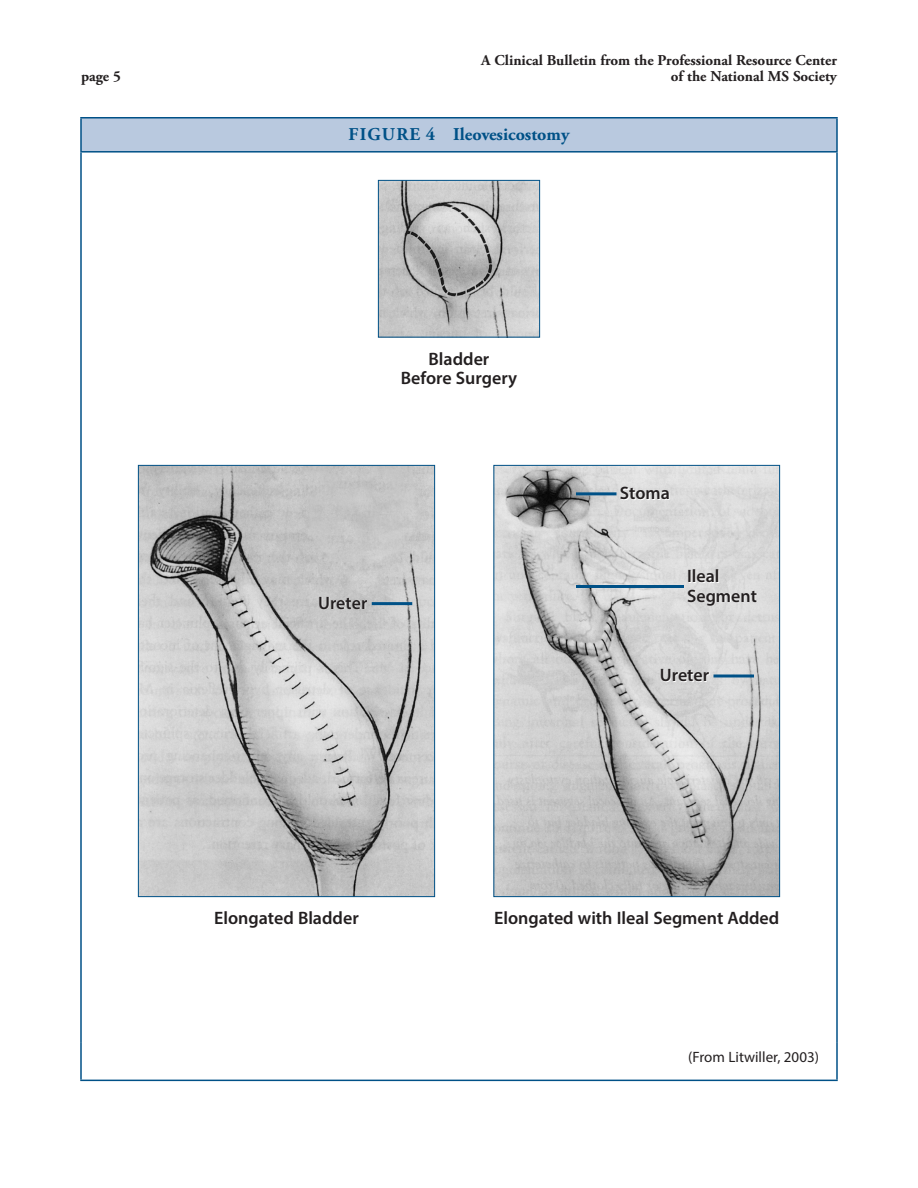
<style>
.page{position:relative;width:918px;height:1188px;background:#fff}
.page>*{position:absolute;margin:0;border:0;box-sizing:border-box;transform-origin:0 0}
.ref{font:600 18px/19.5px "Myriad Pro";color:#231f20;text-align:center}
.tt{font:700 18px "Adobe Garamond Pro";color:#005187}
.t1{font:700 15px/16.5px "Adobe Garamond Pro";color:#231f20;text-align:right}
.tb{font:15px "Myriad Pro";color:#231f20}
</style>
<div class="page">
<div style="left:81px;top:118px;width:756px;height:34px;background:#b9c9df"></div>
<hr style="left:80px;top:117px;width:758px;height:1px;background:#005187">
<hr style="left:80px;top:118px;width:2px;height:33px;background:#005187">
<hr style="left:836px;top:118px;width:2px;height:33px;background:#005187">
<hr style="left:80px;top:1042px;width:2px;height:38px;background:#005187">
<hr style="left:836px;top:1042px;width:2px;height:38px;background:#005187">
<hr style="left:80px;top:1080px;width:758px;height:1px;background:#005187">
<hr style="left:80px;top:151px;width:758px;height:2px;background:#005187">
<hr style="left:80px;top:153px;width:2px;height:889px;background:#005187">
<hr style="left:836px;top:153px;width:2px;height:889px;background:#005187">
<img style="left:380px;top:182px;width:158px;height:154px">
<div style="left:378px;top:180px;width:162px;height:158px;border:1px solid #005187"></div>
<img style="left:496px;top:467px;width:282px;height:428px">
<div style="left:494px;top:465px;width:286px;height:432px;border:1px solid #005187"></div>
<hr style="left:576px;top:492px;width:40px;height:3px;background:#005187">
<hr style="left:576px;top:585px;width:108px;height:3px;background:#005187">
<hr style="left:714px;top:675px;width:40px;height:3px;background:#005187">
<img style="left:140px;top:467px;width:293px;height:428px">
<div style="left:138px;top:465px;width:297px;height:432px;border:1px solid #005187"></div>
<hr style="left:372px;top:602px;width:40px;height:3px;background:#005187">
<p class="t1" style="left:81px;top:69px;width:42px">page 5</p>
<p class="t1" style="left:481px;top:52px;width:357px">A Clinical Bulletin from the Professional Resource Center of the National MS Society</p>
<p class="tt" style="left:349px;top:124px;width:222px">FIGURE 4 Ileovesicostomy</p>
<p class="ref" style="left:401px;top:348px;width:118px">Bladder<br>Before Surgery</p>
<p class="ref" style="left:318px;top:592px;width:51px">Ureter</p>
<p class="ref" style="left:620px;top:483px;width:52px">Stoma</p>
<p class="ref" style="left:687px;top:566px;width:72px;text-align:left">Ileal<br>Segment</p>
<p class="ref" style="left:660px;top:665px;width:51px">Ureter</p>
<p class="ref" style="left:214px;top:908px;width:146px">Elongated Bladder</p>
<p class="ref" style="left:494px;top:908px;width:287px">Elongated with Ileal Segment Added</p>
<p class="tb" style="left:688px;top:1048px;width:132px">(From Litwiller, 2003)</p>
</div>
